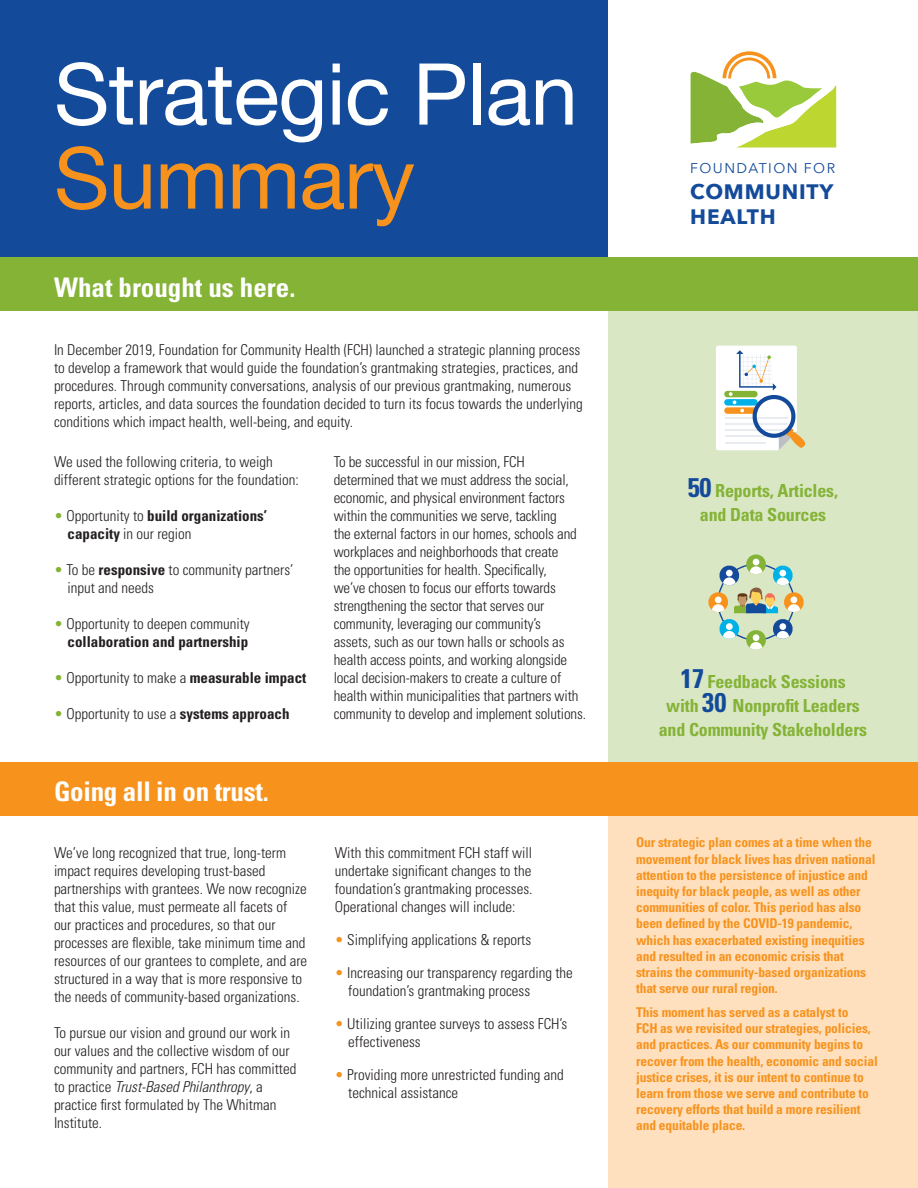
<style>
.page{position:relative;width:918px;height:1188px;background:#fff}
.page>*{position:absolute;margin:0;border:0;box-sizing:border-box;transform-origin:0 0}
.t1{font:85.5px/84px "Helvetica Neue";letter-spacing:-.01em;color:#fff}
.t2{font:700 condensed 27px "Univers";color:#fff}
.t3{font:700 20.85px/25.8px "Avenir Next";letter-spacing:.04em;color:#134a9a}
.t4{font:700 condensed 18px "Univers";letter-spacing:-.01em;color:#84b336}
.t5{font:300 condensed 15px/18px "Univers";color:#231f20}
.t6{font:700 condensed 15px/18px "Univers";color:#231f20}
.t7{font:14.1px "Avenir Next";letter-spacing:.1em;color:#134a9a}
.t8{font:700 condensed 13.5px/16.2px "Univers";letter-spacing:-.01em;color:#f7931d}
.s1{color:#f7931d}
.s2{font-weight:300;color:#84b336}
.s3{font-weight:300}
.s4{color:#84b336}
.s5{font-weight:700}
.s6{font-style:italic}
.s7{font-size:27px;color:#134a9a}
</style>
<div class="page">
<div style="left:609px;top:305px;width:309px;height:472px;background:#dae7c5"></div>
<div style="left:609px;top:806px;width:309px;height:382px;background:#fee0bf"></div>
<div style="left:0;top:0;width:608px;height:271px;background:#134a9a"></div>
<div style="left:0;top:257px;width:918px;height:54px;background:#84b336"></div>
<div style="left:0;top:762px;width:918px;height:54px;background:#f7931d"></div>
<svg style="left:691px;top:51px;width:145px;height:97px"></svg>
<svg style="left:716px;top:346px;width:90px;height:104px;background:#e0e6e2"></svg>
<svg style="left:708px;top:554px;width:96px;height:96px"></svg>
<p class="t1" style="left:54px;top:57px;width:526px">Strategic Plan<br><span class="s1">Summary</span></p>
<p class="t2" style="left:54px;top:271px;width:243px">What brought us here.</p>
<p class="t5" style="left:54px;top:341px;width:530px">In December 2019, Foundation for Community Health (FCH) launched a strategic planning process to develop a framework that would guide the foundation’s grantmaking strategies, practices, and procedures. Through community conversations, analysis of our previous grantmaking, numerous reports, articles, and data sources the foundation decided to turn its focus towards the underlying conditions which impact health, well-being, and equity.</p>
<p class="t5" style="left:54px;top:453px;width:246px">We used the following criteria, to weigh different strategic options for the foundation:</p>
<p class="t6" style="left:68px;top:507px;width:201px;text-indent:-14px"><span class="s2">•</span> <span class="s3">Opportunity to</span> build organizations’ capacity <span class="s3">in our region</span></p>
<p class="t5" style="left:68px;top:561px;width:228px;text-indent:-14px"><span class="s4">•</span> To be <span class="s5">responsive</span> to community partners’ input and needs</p>
<p class="t5" style="left:54px;top:615px;width:197px;text-align:right"><span class="s4">•</span> Opportunity to deepen community <span class="s5">collaboration and partnership</span></p>
<p class="t5" style="left:54px;top:669px;width:254px"><span class="s4">•</span> Opportunity to make a <span class="s5">measurable impact</span></p>
<p class="t5" style="left:54px;top:705px;width:237px"><span class="s4">•</span> Opportunity to use a <span class="s5">systems approach</span></p>
<p class="t2" style="left:54px;top:774px;width:216px">Going all in on trust.</p>
<p class="t5" style="left:54px;top:844px;width:255px">We’ve long recognized that true, long-term impact requires developing trust-based partnerships with grantees. We now recognize that this value, must permeate all facets of our practices and procedures, so that our processes are flexible, take minimum time and resources of our grantees to complete, and are structured in a way that is more responsive to the needs of community-based organizations.</p>
<p class="t5" style="left:54px;top:1024px;width:244px">To pursue our vision and ground our work in our values and the collective wisdom of our community and partners, FCH has committed to practice <span class="s6">Trust-Based Philanthropy</span>, a practice first formulated by The Whitman Institute.</p>
<p class="t5" style="left:334px;top:453px;width:254px">To be successful in our mission, FCH determined that we must address the social, economic, and physical environment factors within the communities we serve, tackling<br>the external factors in our homes, schools and workplaces and neighborhoods that create<br>the opportunities for health. Specifically,<br>we’ve chosen to focus our efforts towards strengthening the sector that serves our community, leveraging our community’s<br>assets, such as our town halls or schools as health access points, and working alongside local decision-makers to create a culture of health within municipalities that partners with community to develop and implement solutions.</p>
<p class="t5" style="left:335px;top:844px;width:199px;text-align:justify">With this commitment FCH staff will undertake significant changes to the foundation’s grantmaking processes.<br>Operational changes will include:</p>
<p class="t5" style="left:335px;top:931px;width:198px"><span class="s1">•</span> Simplifying applications &amp; reports</p>
<p class="t5" style="left:348px;top:964px;width:226px;text-indent:-14px"><span class="s1">•</span> Increasing our transparency regarding the foundation’s grantmaking process</p>
<p class="t5" style="left:348px;top:1015px;width:221px;text-indent:-14px"><span class="s1">•</span> Utilizing grantee surveys to assess FCH’s effectiveness</p>
<p class="t5" style="left:348px;top:1066px;width:217px;text-indent:-14px"><span class="s1">•</span> Providing more unrestricted funding and technical assistance</p>
<p class="t7" style="left:690px;top:156px;width:146px">FOUNDATION FOR</p>
<p class="t3" style="left:690px;top:178px;width:145px">COMMUNITY<br>HEALTH</p>
<p class="t4" style="left:688px;top:480px;width:152px"><span class="s7">50</span> Reports, Articles,</p>
<p class="t4" style="left:700px;top:504px;width:128px">and Data Sources</p>
<p class="t4" style="left:680px;top:670px;width:167px"><span class="s7">17</span> Feedback Sessions</p>
<p class="t4" style="left:666px;top:694px;width:195px">with <span class="s7">30</span> Nonprofit Leaders</p>
<p class="t4" style="left:659px;top:718px;width:210px">and Community Stakeholders</p>
<p class="t8" style="left:636px;top:834px;width:241px">Our strategic plan comes at a time when the movement for black lives has driven national attention to the persistence of injustice and inequity for black people, as well as other communities of color. This period has also been defined by the COVID-19 pandemic, which has exacerbated existing inequities and resulted in an economic crisis that strains the community-based organizations that serve our rural region.</p>
<p class="t8" style="left:636px;top:1004px;width:243px">This moment has served as a catalyst to<br>FCH as we revisited our strategies, policies, and practices. As our community begins to recover from the health, economic and social justice crises, it is our intent to continue to learn from those we serve and contribute to recovery efforts that build a more resilient and equitable place.</p>
</div>
